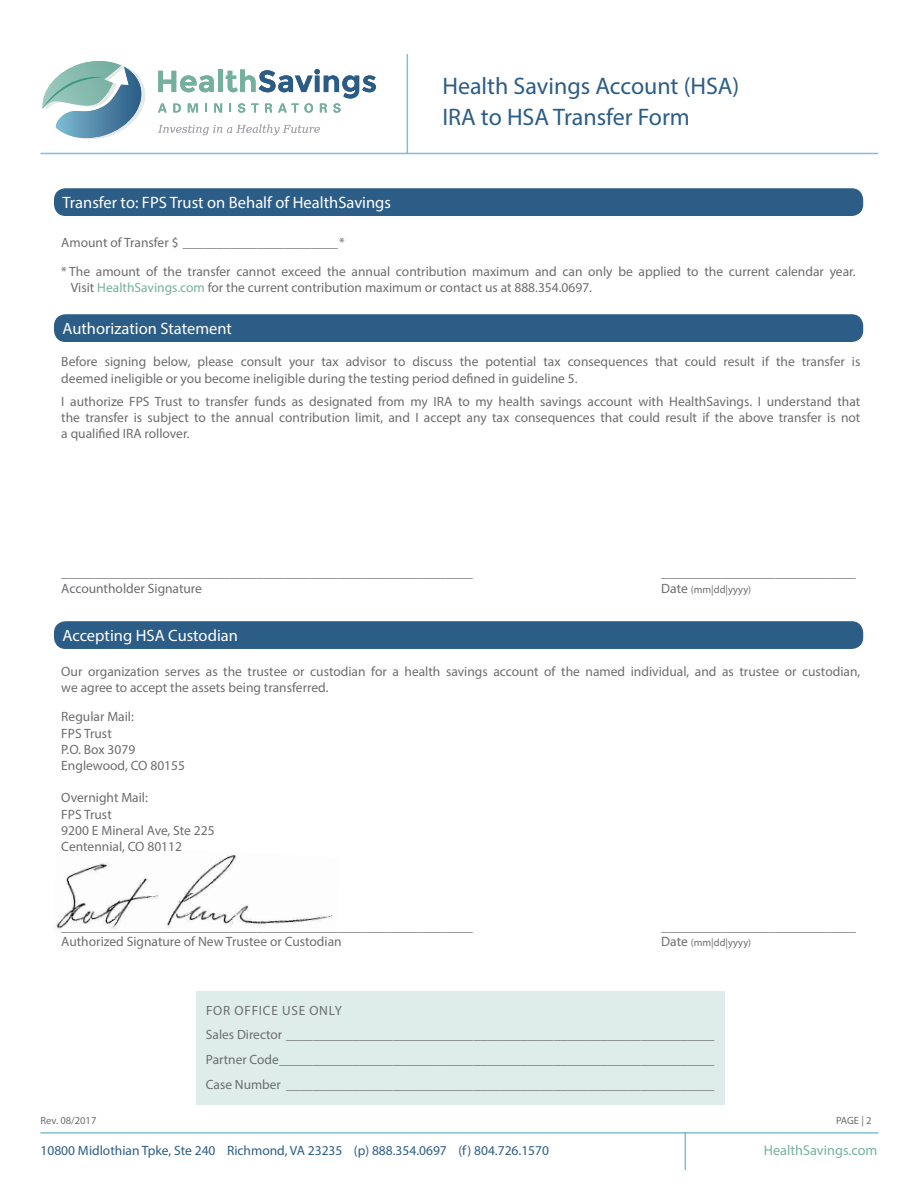
<style>
.page{position:relative;width:918px;height:1188px;background:#fff}
.page>*{position:absolute;margin:0;border:0;box-sizing:border-box;transform-origin:0 0}
.t1{font:24px "Myriad Pro";color:#2c5d86}
.primary_Tab{font:16.5px "Myriad Pro";color:#fff}
.t2{font:14.25px "Myriad Pro";color:#75b0a1}
.t3{font:13.5px/16.2px "Myriad Pro";color:#6c6d70}
.t4{font:13.5px "Myriad Pro";color:#2c5d86}
.t5{font:13.35px "Myriad Pro";color:#6c6d70}
.t6{font:13.35px "Myriad Pro";letter-spacing:.06em;color:#6c6d70}
.t7{font:10.5px "Myriad Pro";color:#6c6d70}
.s1{color:#75b0a1}
.s2{font-size:13.5px}
</style>
<div class="page">
<hr style="left:40px;top:1132px;width:838px;height:2px;background:#7fbed5">
<hr style="left:685px;top:1133px;width:1px;height:37px;background:#7fbed5">
<svg style="left:158px;top:69px;width:218px;height:44px"></svg>
<svg style="left:42px;top:61px;width:103px;height:78px"></svg>
<svg style="left:158px;top:125px;width:162px;height:10px"></svg>
<hr style="left:40px;top:153px;width:838px;height:1px;background:#7fbed5">
<hr style="left:407px;top:54px;width:1px;height:99px;background:#7fbed5">
<div style="left:55px;top:189px;width:807px;height:26px;background:#2c5d86;border-radius:10px"></div>
<div style="left:54px;top:188px;width:809px;height:28px;border:2px solid #2c5d86;border-radius:10px"></div>
<div style="left:55px;top:315px;width:807px;height:26px;background:#2c5d86;border-radius:10px"></div>
<div style="left:54px;top:314px;width:809px;height:28px;border:2px solid #2c5d86;border-radius:10px"></div>
<div style="left:55px;top:622px;width:807px;height:26px;background:#2c5d86;border-radius:10px"></div>
<div style="left:54px;top:621px;width:809px;height:28px;border:2px solid #2c5d86;border-radius:10px"></div>
<img style="left:56px;top:855px;width:277px;height:74px">
<div style="left:196px;top:991px;width:529px;height:114px;background:#deede9"></div>
<p class="primary_Tab" style="left:62px;top:193px;width:330px">Transfer to: FPS Trust on Behalf of HealthSavings</p>
<p class="t1" style="left:442px;top:71px;width:298px">Health Savings Account (HSA)</p>
<p class="t1" style="left:442px;top:103px;width:249px">IRA to HSA Transfer Form</p>
<p class="t3" style="left:61px;top:234px;width:285px">Amount of Transfer $ _______________________*</p>
<p class="t3" style="left:71px;top:263px;width:786px;text-indent:-10px">* The amount of the transfer cannot exceed the annual contribution maximum and can only be applied to the current calendar year.<br>Visit <span class="s1">HealthSavings.com</span> for the current contribution maximum or contact us at 888.354.0697.</p>
<p class="primary_Tab" style="left:62px;top:319px;width:171px">Authorization Statement</p>
<p class="t3" style="left:61px;top:354px;width:801px">Before signing below, please consult your tax advisor to discuss the potential tax consequences that could result if the transfer is deemed ineligible or you become ineligible during the testing period defined in guideline 5.</p>
<p class="t3" style="left:61px;top:393px;width:801px;text-align:justify">I authorize FPS Trust to transfer funds as designated from my IRA to my health savings account with HealthSavings. I understand that the transfer is subject to the annual contribution limit, and I accept any tax consequences that could result if the above transfer is not a qualified IRA rollover.</p>
<p class="t3" style="left:61px;top:564px;width:413px">_____________________________________________________________</p>
<p class="t3" style="left:661px;top:564px;width:196px">_____________________________</p>
<p class="t3" style="left:61px;top:580px;width:142px">Accountholder Signature</p>
<p class="t7" style="left:661px;top:583px;width:91px"><span class="s2">Date</span> (mm|dd|yyyy)</p>
<p class="primary_Tab" style="left:62px;top:626px;width:177px">Accepting HSA Custodian</p>
<p class="t3" style="left:61px;top:663px;width:801px">Our organization serves as the trustee or custodian for a health savings account of the named individual, and as trustee or custodian, we agree to accept the assets being transferred.</p>
<p class="t3" style="left:61px;top:709px;width:74px">Regular Mail:</p>
<p class="t3" style="left:61px;top:725px;width:52px">FPS Trust</p>
<p class="t3" style="left:61px;top:741px;width:75px">P.O. Box 3079</p>
<p class="t3" style="left:61px;top:757px;width:125px">Englewood, CO 80155</p>
<p class="t3" style="left:61px;top:790px;width:88px">Overnight Mail:</p>
<p class="t3" style="left:61px;top:806px;width:52px">FPS Trust</p>
<p class="t3" style="left:61px;top:822px;width:155px">9200 E Mineral Ave, Ste 225</p>
<p class="t3" style="left:61px;top:838px;width:122px">Centennial, CO 80112</p>
<p class="t3" style="left:61px;top:918px;width:413px">_____________________________________________________________</p>
<p class="t3" style="left:661px;top:918px;width:196px">_____________________________</p>
<p class="t3" style="left:61px;top:934px;width:282px">Authorized Signature of New Trustee or Custodian</p>
<p class="t7" style="left:661px;top:936px;width:91px"><span class="s2">Date</span> (mm|dd|yyyy)</p>
<p class="t6" style="left:206px;top:1002px;width:137px">FOR OFFICE USE ONLY</p>
<p class="t5" style="left:206px;top:1026px;width:510px">Sales Director ________________________________________________________________</p>
<p class="t5" style="left:206px;top:1051px;width:510px">Partner Code_________________________________________________________________</p>
<p class="t5" style="left:206px;top:1076px;width:510px">Case Number ________________________________________________________________</p>
<p class="t7" style="left:40px;top:1114px;width:57px">Rev. 08/2017</p>
<p class="t7" style="left:836px;top:1114px;width:37px">PAGE | 2</p>
<p class="t4" style="left:40px;top:1142px;width:510px">10800 Midlothian Tpke, Ste 240 Richmond, VA 23235 (p) 888.354.0697 (f) 804.726.1570</p>
<p class="t2" style="left:764px;top:1142px;width:115px">HealthSavings.com</p>
</div>
